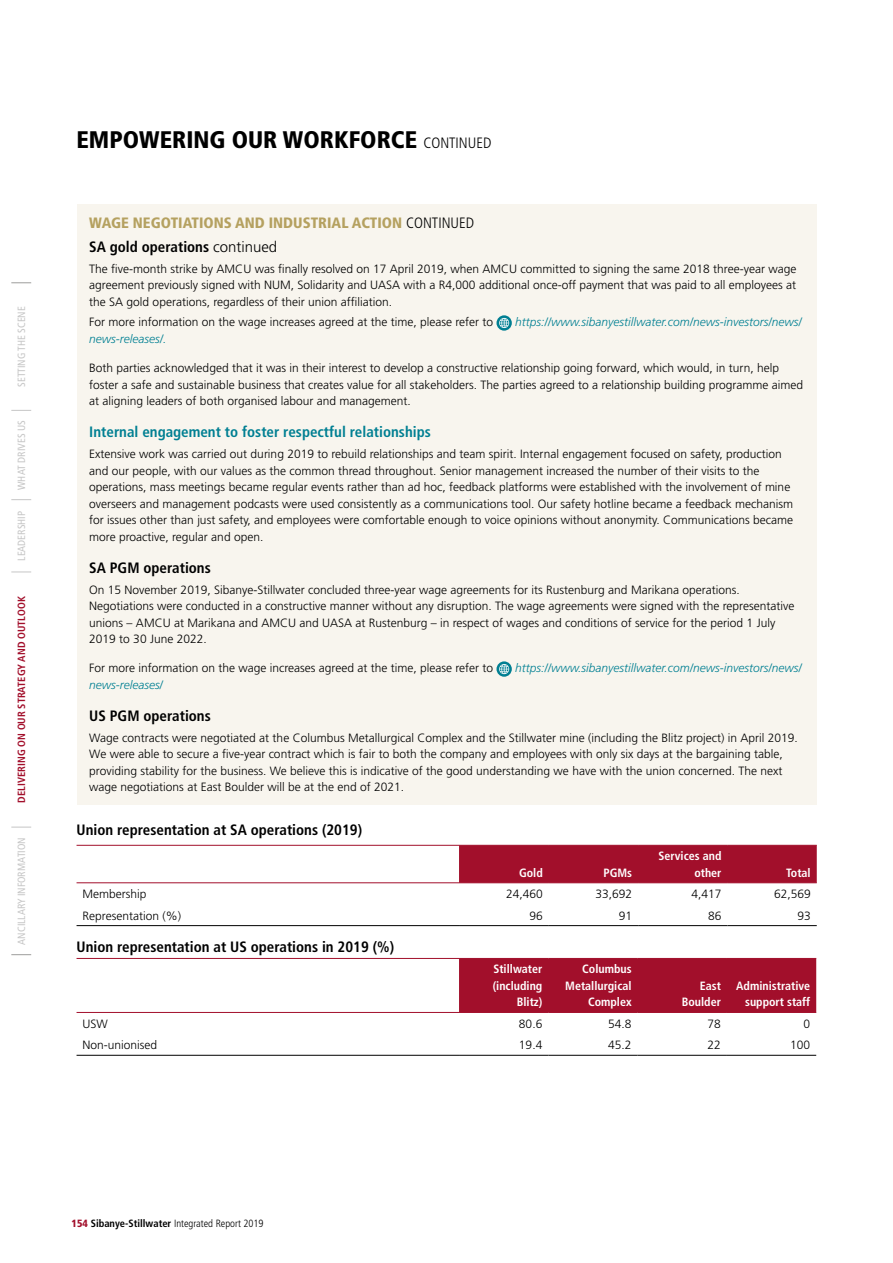
<style>
.page{position:relative;width:893px;height:1263px;background:#fff}
.page>*{position:absolute;margin:0;border:0;box-sizing:border-box;transform-origin:0 0}
.Main_heading{font:900 condensed 24px "Frutiger";color:#000}
.Heading_3{font:700 condensed 15px "Frutiger";color:#000}
.Heading_4{font:700 condensed 15px "Frutiger";color:#007f92}
.Heading_2{font:900 condensed 15px "Frutiger";color:#b5a160}
.Heading_2-2{font:700 condensed 15px "Frutiger";color:#000}
.Body_copy{font:300 12px/16.5px "Frutiger";color:#000}
.Heading_2-3{font:300 12px/16.5px "Frutiger";color:#000;text-align:justify}
.Body_copy-2{font:italic 300 12px "Frutiger";color:#007f92}
.Body_copy-3{font:700 condensed 12px/16.5px "Frutiger";color:#fff;text-align:right}
.t1{font:condensed 10.5px "Frutiger";color:#c6c6c6}
.t2{font:300 condensed 10.5px "Frutiger";color:#000}
.t3{font:700 condensed 10.5px "Frutiger";color:#a20f2b}
.s1{font-weight:300;font-size:15px}
.s2{font-weight:300;color:#000}
.s3{font-weight:300;font-stretch:normal}
.s4{font-style:normal}
.s5{font-weight:900;color:#a20f2b}
.s6{font-weight:700}
</style>
<div class="page">
<svg style="left:11px;top:954px;width:20px;height:1px"></svg>
<svg style="left:11px;top:283px;width:20px;height:1px"></svg>
<svg style="left:11px;top:827px;width:20px;height:1px"></svg>
<svg style="left:11px;top:572px;width:20px;height:1px"></svg>
<svg style="left:11px;top:499px;width:20px;height:1px"></svg>
<svg style="left:11px;top:410px;width:20px;height:1px"></svg>
<div style="left:77px;top:204px;width:739px;height:600px;background:#f8f5ee"></div>
<svg style="left:496px;top:315px;width:16px;height:16px"></svg>
<svg style="left:499px;top:318px;width:10px;height:10px"></svg>
<svg style="left:496px;top:661px;width:16px;height:16px"></svg>
<svg style="left:499px;top:664px;width:10px;height:10px"></svg>
<div style="left:459px;top:846px;width:358px;height:36px;background:#a20f2b"></div>
<hr style="left:77px;top:925px;width:382px;height:1px;background:#000">
<hr style="left:459px;top:925px;width:90px;height:1px;background:#000">
<hr style="left:549px;top:925px;width:89px;height:1px;background:#000">
<hr style="left:638px;top:925px;width:89px;height:1px;background:#000">
<hr style="left:727px;top:925px;width:90px;height:1px;background:#000">
<hr style="left:77px;top:845px;width:382px;height:1px;background:#a20f2b">
<hr style="left:459px;top:845px;width:90px;height:1px;background:#a20f2b">
<hr style="left:549px;top:845px;width:89px;height:1px;background:#a20f2b">
<hr style="left:638px;top:845px;width:89px;height:1px;background:#a20f2b">
<hr style="left:727px;top:845px;width:90px;height:1px;background:#a20f2b">
<hr style="left:77px;top:882px;width:382px;height:1px;background:#a20f2b">
<hr style="left:459px;top:882px;width:90px;height:1px;background:#a20f2b">
<hr style="left:549px;top:882px;width:89px;height:1px;background:#a20f2b">
<hr style="left:638px;top:882px;width:89px;height:1px;background:#a20f2b">
<hr style="left:727px;top:882px;width:90px;height:1px;background:#a20f2b">
<div style="left:459px;top:959px;width:357px;height:53px;background:#a20f2b"></div>
<hr style="left:77px;top:1055px;width:382px;height:1px;background:#000">
<hr style="left:459px;top:1055px;width:89px;height:1px;background:#000">
<hr style="left:548px;top:1055px;width:90px;height:1px;background:#000">
<hr style="left:638px;top:1055px;width:89px;height:1px;background:#000">
<hr style="left:727px;top:1055px;width:89px;height:1px;background:#000">
<hr style="left:77px;top:958px;width:382px;height:1px;background:#a20f2b">
<hr style="left:459px;top:958px;width:89px;height:1px;background:#a20f2b">
<hr style="left:548px;top:958px;width:90px;height:1px;background:#a20f2b">
<hr style="left:638px;top:958px;width:89px;height:1px;background:#a20f2b">
<hr style="left:727px;top:958px;width:89px;height:1px;background:#a20f2b">
<hr style="left:77px;top:1012px;width:382px;height:1px;background:#a20f2b">
<hr style="left:459px;top:1012px;width:89px;height:1px;background:#a20f2b">
<hr style="left:548px;top:1012px;width:90px;height:1px;background:#a20f2b">
<hr style="left:638px;top:1012px;width:89px;height:1px;background:#a20f2b">
<hr style="left:727px;top:1012px;width:89px;height:1px;background:#a20f2b">
<p class="t1" style="left:15px;top:387px;width:82px;rotate:-90deg">SETTING THE SCENE</p>
<p class="t1" style="left:15px;top:490px;width:71px;rotate:-90deg">WHAT DRIVES US</p>
<p class="t1" style="left:15px;top:561px;width:51px;rotate:-90deg">LEADERSHIP</p>
<p class="t3" style="left:15px;top:803px;width:208px;rotate:-90deg">DELIVERING ON OUR STRATEGY AND OUTLOOK</p>
<p class="t1" style="left:15px;top:944px;width:109px;rotate:-90deg">ANCILLARY INFORMATION</p>
<p class="Main_heading" style="left:77px;top:125px;width:416px">EMPOWERING OUR WORKFORCE <span class="s1">CONTINUED</span></p>
<p class="Heading_2" style="left:89px;top:214px;width:386px">WAGE NEGOTIATIONS AND INDUSTRIAL ACTION <span class="s2">CONTINUED</span></p>
<p class="Heading_2-2" style="left:89px;top:238px;width:189px">SA gold operations <span class="s3">continued</span></p>
<p class="Heading_2-3" style="left:89px;top:260px;width:709px">The five-month strike by AMCU was finally resolved on 17 April 2019, when AMCU committed to signing the same 2018 three-year wage agreement previously signed with NUM, Solidarity and UASA with a R4,000 additional once-off payment that was paid to all employees at the SA gold operations, regardless of their union affiliation.</p>
<p class="Body_copy" style="left:89px;top:314px;width:405px">For more information on the wage increases agreed at the time, please refer to</p>
<p class="Body_copy-2" style="left:515px;top:315px;width:288px">https://www.sibanyestillwater.com/news-investors/news/</p>
<p class="Body_copy-2" style="left:89px;top:332px;width:79px">news-releases/.</p>
<p class="Body_copy" style="left:89px;top:360px;width:715px">Both parties acknowledged that it was in their interest to develop a constructive relationship going forward, which would, in turn, help foster a safe and sustainable business that creates value for all stakeholders. The parties agreed to a relationship building programme aimed at aligning leaders of both organised labour and management.</p>
<p class="Heading_4" style="left:89px;top:423px;width:343px">Internal engagement to foster respectful relationships</p>
<p class="Body_copy" style="left:89px;top:446px;width:705px">Extensive work was carried out during 2019 to rebuild relationships and team spirit. Internal engagement focused on safety, production and our people, with our values as the common thread throughout. Senior management increased the number of their visits to the operations, mass meetings became regular events rather than ad hoc, feedback platforms were established with the involvement of mine overseers and management podcasts were used consistently as a communications tool. Our safety hotline became a feedback mechanism for issues other than just safety, and employees were comfortable enough to voice opinions without anonymity. Communications became more proactive, regular and open.</p>
<p class="Heading_3" style="left:89px;top:559px;width:123px">SA PGM operations</p>
<p class="Body_copy" style="left:89px;top:581px;width:707px">On 15 November 2019, Sibanye-Stillwater concluded three-year wage agreements for its Rustenburg and Marikana operations.<br>Negotiations were conducted in a constructive manner without any disruption. The wage agreements were signed with the representative unions – AMCU at Marikana and AMCU and UASA at Rustenburg – in respect of wages and conditions of service for the period 1 July 2019 to 30 June 2022.</p>
<p class="Body_copy" style="left:89px;top:660px;width:405px">For more information on the wage increases agreed at the time, please refer to</p>
<p class="Body_copy-2" style="left:515px;top:661px;width:288px">https://www.sibanyestillwater.com/news-investors/news/</p>
<p class="Body_copy-2" style="left:89px;top:678px;width:76px">news-releases<span class="s4">/</span></p>
<p class="Heading_3" style="left:89px;top:707px;width:123px">US PGM operations</p>
<p class="Body_copy" style="left:89px;top:729px;width:710px">Wage contracts were negotiated at the Columbus Metallurgical Complex and the Stillwater mine (including the Blitz project) in April 2019.<br>We were able to secure a five-year contract which is fair to both the company and employees with only six days at the bargaining table, providing stability for the business. We believe this is indicative of the good understanding we have with the union concerned. The next wage negotiations at East Boulder will be at the end of 2021.</p>
<p class="Heading_3" style="left:77px;top:821px;width:287px">Union representation at SA operations (2019)</p>
<p class="Body_copy-3" style="left:519px;top:864px;width:25px">Gold</p>
<p class="Body_copy-3" style="left:603px;top:864px;width:30px">PGMs</p>
<p class="Body_copy-3" style="left:659px;top:848px;width:64px">Services and other</p>
<p class="Body_copy-3" style="left:786px;top:864px;width:26px">Total</p>
<p class="Body_copy" style="left:83px;top:886px;width:66px">Membership</p>
<p class="Body_copy" style="left:506px;top:886px;width:38px">24,460</p>
<p class="Body_copy" style="left:595px;top:886px;width:38px">33,692</p>
<p class="Body_copy" style="left:691px;top:886px;width:32px">4,417</p>
<p class="Body_copy" style="left:774px;top:886px;width:38px">62,569</p>
<p class="Body_copy" style="left:83px;top:907px;width:100px">Representation (%)</p>
<p class="Body_copy" style="left:529px;top:907px;width:15px">96</p>
<p class="Body_copy" style="left:619px;top:907px;width:15px">91</p>
<p class="Body_copy" style="left:708px;top:907px;width:15px">86</p>
<p class="Body_copy" style="left:797px;top:907px;width:15px">93</p>
<p class="Heading_3" style="left:77px;top:938px;width:319px">Union representation at US operations in 2019 (%)</p>
<p class="Body_copy-3" style="left:493px;top:961px;width:50px">Stillwater</p>
<p class="Body_copy-3" style="left:493px;top:977px;width:51px">(including</p>
<p class="Body_copy-3" style="left:517px;top:994px;width:27px">Blitz)</p>
<p class="Body_copy-3" style="left:582px;top:961px;width:51px">Columbus</p>
<p class="Body_copy-3" style="left:565px;top:977px;width:68px">Metallurgical</p>
<p class="Body_copy-3" style="left:588px;top:994px;width:45px">Complex</p>
<p class="Body_copy-3" style="left:682px;top:977px;width:41px">East<br>Boulder</p>
<p class="Body_copy-3" style="left:736px;top:977px;width:75px">Administrative</p>
<p class="Body_copy-3" style="left:745px;top:994px;width:67px">support staff</p>
<p class="Body_copy" style="left:83px;top:1015px;width:27px">USW</p>
<p class="Body_copy" style="left:519px;top:1015px;width:25px">80.6</p>
<p class="Body_copy" style="left:608px;top:1015px;width:25px">54.8</p>
<p class="Body_copy" style="left:708px;top:1015px;width:15px">78</p>
<p class="Body_copy" style="left:803px;top:1015px;width:8px">0</p>
<p class="Body_copy" style="left:83px;top:1037px;width:76px">Non-unionised</p>
<p class="Body_copy" style="left:519px;top:1037px;width:25px">19.4</p>
<p class="Body_copy" style="left:608px;top:1037px;width:25px">45.2</p>
<p class="Body_copy" style="left:708px;top:1037px;width:15px">22</p>
<p class="Body_copy" style="left:790px;top:1037px;width:22px">100</p>
<p class="t2" style="left:72px;top:1218px;width:194px"><span class="s5">154</span> <span class="s6">Sibanye-Stillwater</span> Integrated Report 2019</p>
</div>
